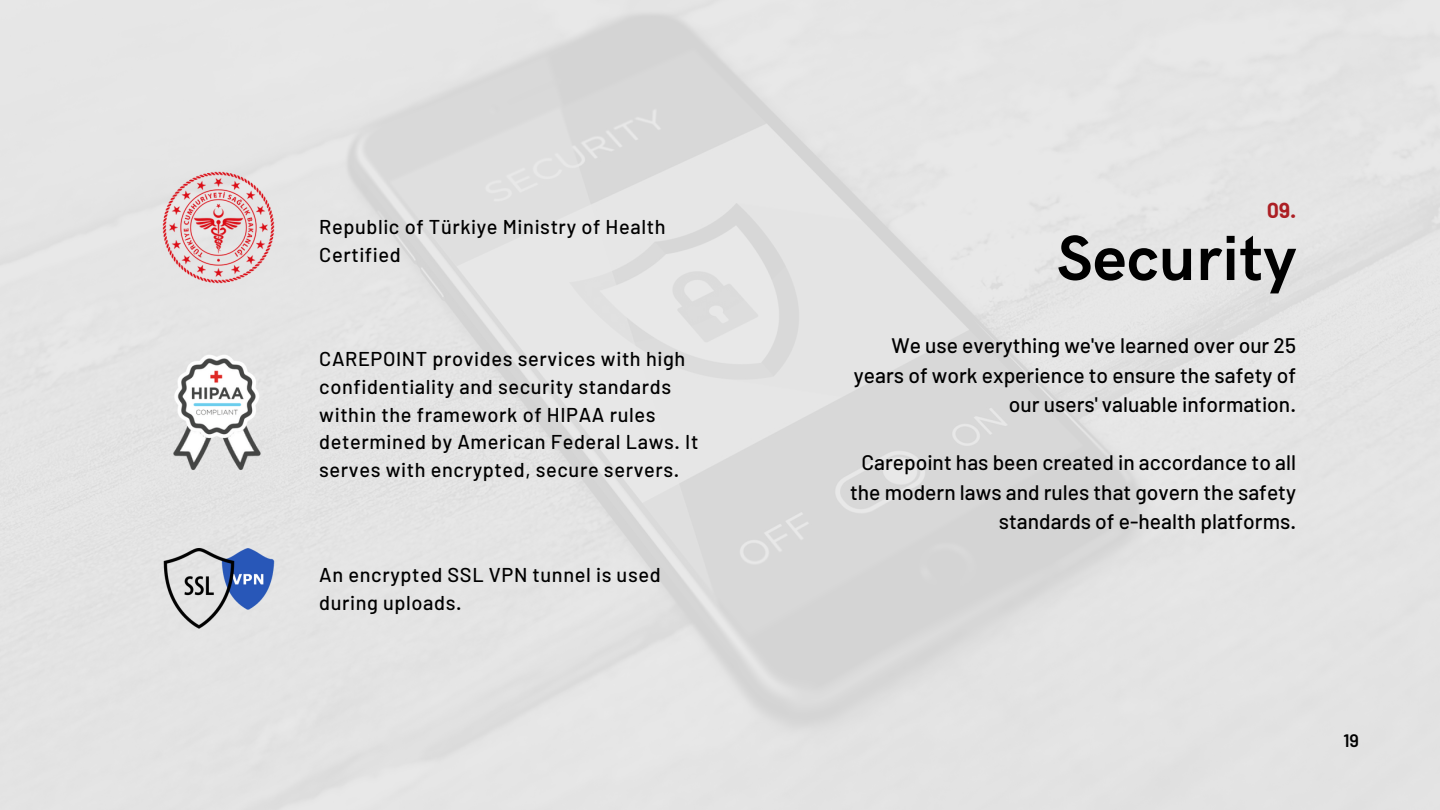
<style>
.page{position:relative;width:1440px;height:810px;background:#fff}
.page>*{position:absolute;margin:0;border:0;box-sizing:border-box;transform-origin:0 0}
.t1{font:700 64px "HK Grotesk";letter-spacing:.01em;color:#000}
.t2{font:500 21px/29.2px "Barlow";color:#000;text-align:right}
.t3{font:500 20px/27.8px "Barlow";letter-spacing:.03em;color:#000}
.t4{font:600 18px "Barlow";color:#000}
</style>
<div class="page">
<img style="left:0;top:0;width:1440px;height:810px">
<img style="left:156px;top:355px;width:119px;height:119px">
<img style="left:151px;top:159px;width:136px;height:136px">
<img style="left:239px;top:549px;width:39px;height:61px">
<img style="left:159px;top:549px;width:80px;height:79px">
<svg style="left:1268px;top:202px;width:27px;height:16px"></svg>
<p class="t3" style="left:319px;top:213px;width:348px">Republic of Türkiye Ministry of Health<br>Certified</p>
<p class="t3" style="left:319px;top:344px;width:381px">CAREPOINT provides services with high confidentiality and security standards within the framework of HIPAA rules determined by American Federal Laws. It serves with encrypted, secure servers.</p>
<p class="t3" style="left:319px;top:560px;width:343px">An encrypted SSL VPN tunnel is used during uploads.</p>
<p class="t1" style="left:1057px;top:222px;width:241px">Security</p>
<p class="t2" style="left:854px;top:330px;width:444px">We use everything we've learned over our 25 years of work experience to ensure the safety of our users' valuable information.</p>
<p class="t2" style="left:850px;top:447px;width:447px">Carepoint has been created in accordance to all the modern laws and rules that govern the safety standards of e-health platforms.</p>
<p class="t4" style="left:1343px;top:729px;width:17px">19</p>
</div>
